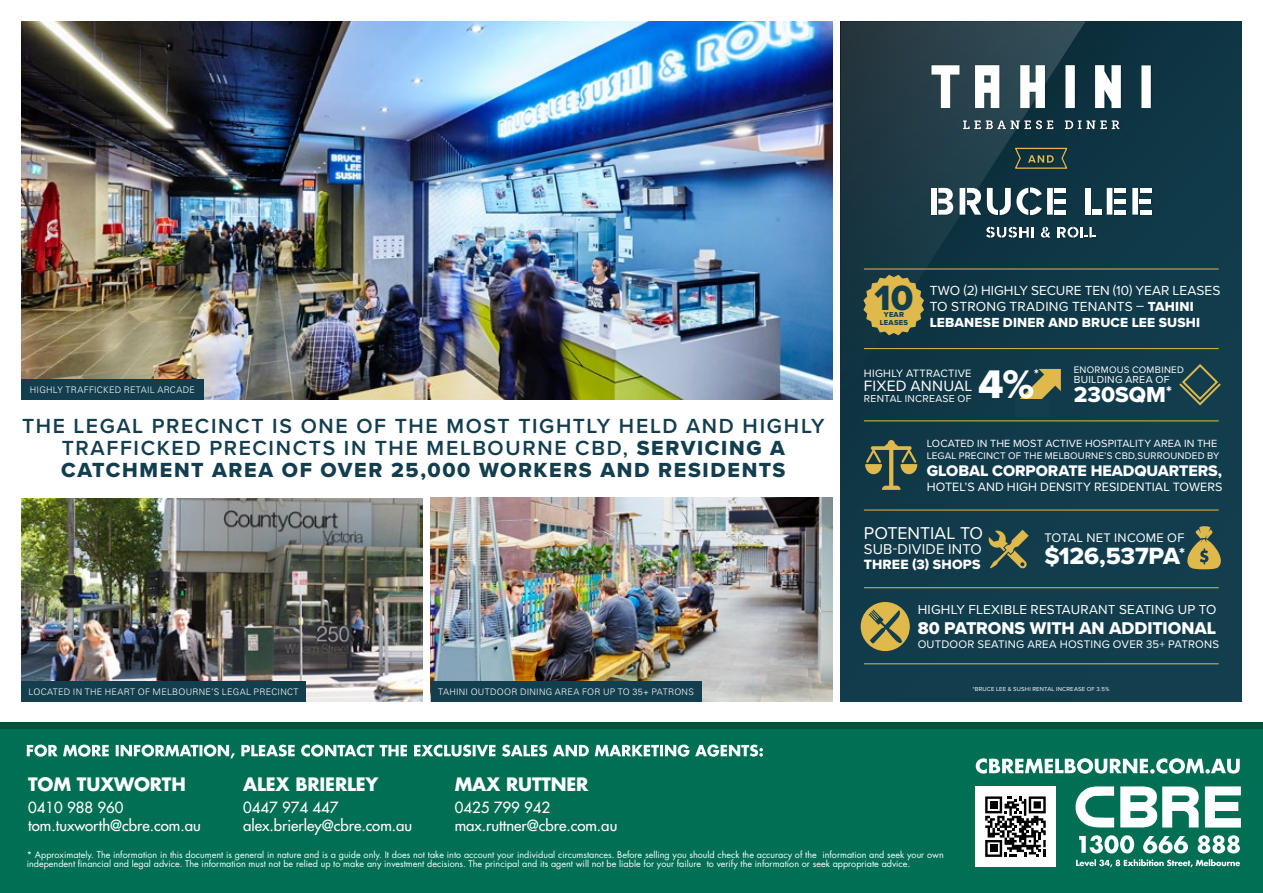
<style>
.page{position:relative;width:1263px;height:893px;background:#fff}
.page>*{position:absolute;margin:0;border:0;box-sizing:border-box;transform-origin:0 0}
.t1{font:41.4px "Proxima Nova Extrabld";color:#fff}
.t2{font:36.45px "Proxima Nova Extrabld";color:#123e4e}
.t3{font:24.3px "Proxima Nova Extrabld";letter-spacing:-.01em;color:#fff}
.t4{font:22.65px "Proxima Nova Extrabld";color:#fff}
.t5{font:600 21.15px/22.2px "Proxima Nova";letter-spacing:.08em;color:#123e4e;text-align:center}
.t6{font:21.15px "Proxima Nova Extrabld";letter-spacing:.075em;color:#123e4e}
.t7{font:700 18px "Futura";letter-spacing:-.01em;color:#fff}
.t8{font:17.7px "Proxima Nova Extrabld";color:#fff}
.t9{font:17.7px "Proxima Nova";letter-spacing:-.005em;color:#fff}
.t10{font:15.9px "Proxima Nova Extrabld";letter-spacing:-.005em;color:#fff}
.t11{font:15.45px "Proxima Nova";letter-spacing:.01em;color:#fff}
.t12{font:15px/18px "Futura";color:#fff}
.t13{font:14.7px "Proxima Nova";letter-spacing:.015em;color:#fff}
.t14{font:13.95px "Proxima Nova Extrabld";letter-spacing:.01em;color:#fff}
.t15{font:13.65px/16.4px "Proxima Nova";letter-spacing:.005em;color:#fff}
.t16{font:13.65px "Proxima Nova Extrabld";letter-spacing:.015em;color:#fff}
.t17{font:13.5px "Proxima Nova";letter-spacing:.02em;color:#fff}
.t18{font:12.9px "Proxima Nova";letter-spacing:.02em;color:#fff}
.t19{font:12.9px "Proxima Nova Extrabld";color:#fff}
.t20{font:12.45px "Proxima Nova";letter-spacing:.01em;color:#fff}
.t21{font:11.4px "Proxima Nova";letter-spacing:.02em;color:#fff}
.t22{font:11.1px "Proxima Nova";letter-spacing:.025em;color:#fff}
.t23{font:10.8px "Proxima Nova";letter-spacing:.015em;color:#fff}
.t24{font:10.5px "Proxima Nova";letter-spacing:.025em;color:#fff}
.t25{font:10.35px "Proxima Nova";letter-spacing:.025em;color:#fff}
.t26{font:9.9px "Proxima Nova";letter-spacing:.015em;color:#fff}
.t27{font:9.75px "Proxima Nova";letter-spacing:.03em;color:#fff}
.t28{font:9px/9px "Futura";color:#fff}
.t29{font:300 9px "Univers";letter-spacing:.03em;color:#fff}
.t30{font:7.5px/7.5px "Proxima Nova Extrabld";letter-spacing:.03em;color:#123e4e;text-align:center}
.t31{font:6px "Proxima Nova";letter-spacing:.03em;color:#fff}
.s1{font-family:"Proxima Nova Extrabld";font-weight:400}
.s2{font-family:"Proxima Nova Extrabld"}
</style>
<div class="page">
<div style="left:0;top:723px;width:1263px;height:170px;background:#006f53"></div>
<div style="left:975px;top:786px;width:81px;height:81px;background:#fff"></div>
<svg style="left:985px;top:796px;width:61px;height:61px"></svg>
<svg style="left:976px;top:758px;width:264px;height:16px"></svg>
<svg style="left:1075px;top:786px;width:166px;height:81px"></svg>
<svg style="left:27px;top:744px;width:736px;height:14px"></svg>
<img style="left:21px;top:21px;width:811px;height:379px">
<img style="left:21px;top:498px;width:401px;height:204px">
<img style="left:431px;top:497px;width:401px;height:205px">
<div style="left:0;top:722px;width:1263px;height:7px;background:#00523b"></div>
<div style="left:840px;top:21px;width:402px;height:681px;background:#123e4e"></div>
<div style="left:21px;top:380px;width:183px;height:20px;background:#123e4e"></div>
<div style="left:21px;top:682px;width:285px;height:20px;background:#123e4e"></div>
<div style="left:431px;top:682px;width:270px;height:20px;background:#123e4e"></div>
<svg style="left:840px;top:21px;width:246px;height:380px;fill:#113744"></svg>
<div style="left:930px;top:64px;width:223px;height:175px;background:#000;opacity:.3"></div>
<svg style="left:931px;top:65px;width:220px;height:43px;background:#7c8d94"></svg>
<svg style="left:963px;top:120px;width:156px;height:9px"></svg>
<svg style="left:1057px;top:227px;width:39px;height:11px"></svg>
<svg style="left:1041px;top:227px;width:9px;height:11px"></svg>
<svg style="left:986px;top:227px;width:48px;height:11px"></svg>
<div style="left:931px;top:188px;width:6px;height:27px;background:#fff"></div>
<svg style="left:938px;top:188px;width:15px;height:27px"></svg>
<svg style="left:1132px;top:188px;width:6px;height:27px"></svg>
<hr style="left:1140px;top:199px;width:11px;height:4px;background:#fff">
<div style="left:1140px;top:210px;width:11px;height:5px;background:#fff"></div>
<div style="left:1140px;top:188px;width:11px;height:5px;background:#fff"></div>
<hr style="left:1114px;top:199px;width:11px;height:4px;background:#fff">
<svg style="left:1107px;top:188px;width:5px;height:27px"></svg>
<div style="left:1114px;top:188px;width:12px;height:5px;background:#fff"></div>
<div style="left:1114px;top:210px;width:12px;height:5px;background:#fff"></div>
<div style="left:1085px;top:188px;width:5px;height:27px;background:#fff"></div>
<div style="left:1092px;top:210px;width:10px;height:5px;background:#fff"></div>
<hr style="left:1054px;top:199px;width:12px;height:4px;background:#fff">
<div style="left:1054px;top:188px;width:12px;height:5px;background:#fff"></div>
<div style="left:1054px;top:210px;width:12px;height:5px;background:#fff"></div>
<svg style="left:987px;top:187px;width:66px;height:28px"></svg>
<svg style="left:959px;top:188px;width:22px;height:27px"></svg>
<svg style="left:1013px;top:147px;width:56px;height:22px"></svg>
<svg style="left:863px;top:275px;width:61px;height:60px"></svg>
<hr style="left:864px;top:269px;width:355px;height:1px;background:#e0b94c">
<hr style="left:864px;top:348px;width:355px;height:1px;background:#e0b94c">
<svg style="left:1019px;top:369px;width:42px;height:32px"></svg>
<div style="left:1015px;top:399px;width:35px;height:17px;background:#123e4e"></div>
<hr style="left:864px;top:420px;width:355px;height:1px;background:#e0b94c">
<hr style="left:864px;top:510px;width:355px;height:1px;background:#e0b94c">
<hr style="left:864px;top:587px;width:355px;height:1px;background:#e0b94c">
<hr style="left:864px;top:663px;width:355px;height:1px;background:#e0b94c">
<svg style="left:1179px;top:364px;width:42px;height:42px"></svg>
<svg style="left:865px;top:440px;width:52px;height:50px"></svg>
<svg style="left:988px;top:530px;width:41px;height:38px"></svg>
<svg style="left:1187px;top:526px;width:34px;height:43px"></svg>
<div style="left:861px;top:602px;width:49px;height:49px;background:#e0b94c;border-radius:50%"></div>
<svg style="left:868px;top:610px;width:34px;height:33px"></svg>
<p class="t29" style="left:30px;top:385px;width:167px">HIGHLY TRAFFICKED RETAIL ARCADE</p>
<h3 class="t5" style="left:22px;top:414px;width:804px">THE LEGAL PRECINCT IS ONE OF THE MOST TIGHTLY HELD AND HIGHLY<br>TRAFFICKED PRECINCTS IN THE MELBOURNE CBD, <span class="s1">SERVICING A</span></h3>
<h3 class="t6" style="left:61px;top:454px;width:726px">CATCHMENT AREA OF OVER 25,000 WORKERS AND RESIDENTS</h3>
<p class="t29" style="left:28px;top:687px;width:272px">LOCATED IN THE HEART OF MELBOURNE’S LEGAL PRECINCT</p>
<p class="t29" style="left:438px;top:687px;width:257px">TAHINI OUTDOOR DINING AREA FOR UP TO 35+ PATRONS</p>
<h3 class="t7" style="left:28px;top:772px;width:159px">TOM TUXWORTH</h3>
<h3 class="t12" style="left:28px;top:799px;width:174px">0410 988 960 tom.tuxworth@cbre.com.au</h3>
<h3 class="t7" style="left:243px;top:772px;width:137px">ALEX BRIERLEY</h3>
<h3 class="t12" style="left:243px;top:799px;width:171px">0447 974 447 alex.brierley@cbre.com.au</h3>
<h3 class="t7" style="left:455px;top:772px;width:135px">MAX RUTTNER</h3>
<h3 class="t12" style="left:455px;top:799px;width:164px">0425 799 942 max.ruttner@cbre.com.au</h3>
<h2 class="t2" style="left:874px;top:270px;width:41px">10</h2>
<p class="t30" style="left:880px;top:311px;width:29px">YEAR<br>LEASES</p>
<h3 class="t15" style="left:930px;top:281px;width:292px">TWO (2) HIGHLY SECURE TEN (10) YEAR LEASES<br>TO STRONG TRADING TENANTS – <span class="s2">TAHINI</span></h3>
<h3 class="t16" style="left:930px;top:313px;width:272px">LEBANESE DINER AND BRUCE LEE SUSHI</h3>
<h1 class="t1" style="left:978px;top:353px;width:57px">4%</h1>
<h3 class="t19" style="left:1034px;top:364px;width:6px">*</h3>
<p class="t27" style="left:1074px;top:362px;width:112px">ENORMOUS COMBINED</p>
<p class="t22" style="left:864px;top:365px;width:109px">HIGHLY ATTRACTIVE</p>
<h3 class="t11" style="left:864px;top:375px;width:110px">FIXED ANNUAL</h3>
<p class="t25" style="left:864px;top:391px;width:109px">RENTAL INCREASE OF</p>
<p class="t24" style="left:1074px;top:372px;width:97px">BUILDING AREA OF</p>
<h3 class="t4" style="left:1074px;top:377px;width:99px">230SQM<sup>*</sup></h3>
<p class="t23" style="left:927px;top:436px;width:292px">LOCATED IN THE MOST ACTIVE HOSPITALITY AREA IN THE</p>
<p class="t26" style="left:927px;top:448px;width:294px">LEGAL PRECINCT OF THE MELBOURNE’S CBD,SURROUNDED BY</p>
<h3 class="t10" style="left:927px;top:459px;width:297px">GLOBAL CORPORATE HEADQUARTERS,</h3>
<h3 class="t20" style="left:927px;top:478px;width:297px">HOTEL’S AND HIGH DENSITY RESIDENTIAL TOWERS</h3>
<h3 class="t9" style="left:864px;top:520px;width:121px">POTENTIAL TO</h3>
<h3 class="t13" style="left:864px;top:538px;width:119px">SUB-DIVIDE INTO</h3>
<h3 class="t14" style="left:864px;top:553px;width:118px">THREE (3) SHOPS</h3>
<h3 class="t18" style="left:1044px;top:528px;width:142px">TOTAL NET INCOME OF</h3>
<h3 class="t3" style="left:1044px;top:538px;width:142px">$126,537PA<sup>*</sup></h3>
<h3 class="t17" style="left:918px;top:599px;width:300px">HIGHLY FLEXIBLE RESTAURANT SEATING UP TO</h3>
<h3 class="t8" style="left:918px;top:615px;width:300px">80 PATRONS WITH AN ADDITIONAL</h3>
<p class="t21" style="left:918px;top:636px;width:303px">OUTDOOR SEATING AREA HOSTING OVER 35+ PATRONS</p>
<p class="t31" style="left:972px;top:685px;width:138px">*BRUCE LEE &amp; SUSHI RENTAL INCREASE OF 3.5%</p>
<p class="t28" style="left:27px;top:850px;width:918px">* Approximately. The information in this document is general in nature and is a guide only. It does not take into account your individual circumstances. Before selling you should check the accuracy of the information and seek your own independent financial and legal advice. The information must not be relied up to make any investment decisions. The principal and its agent will not be liable for your failure to verify the information or seek appropriate advice.</p>
</div>
